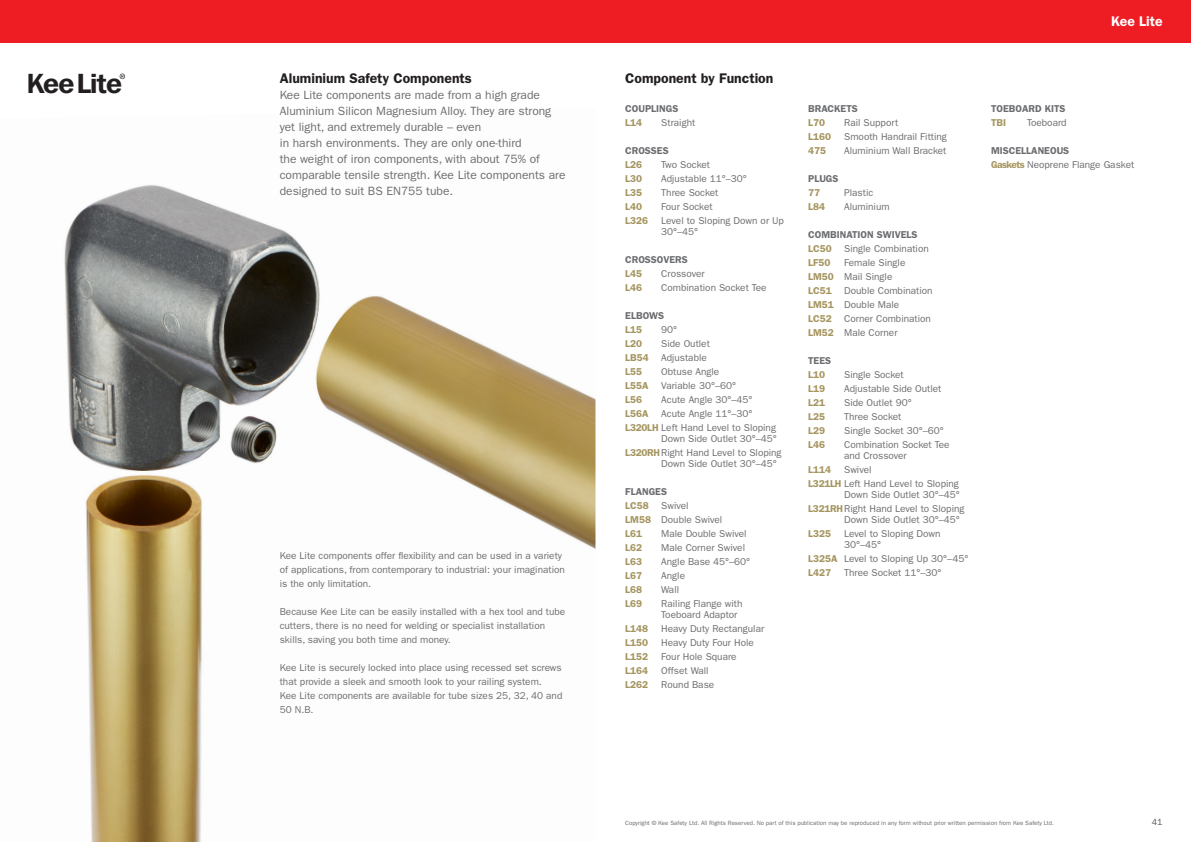
<style>
.page{position:relative;width:1191px;height:842px;background:#fff}
.page>*{position:absolute;margin:0;border:0;box-sizing:border-box;transform-origin:0 0}
.t1{font:600 27.6px "Franklin Gothic IT Cby BT";letter-spacing:-.025em;color:#231f20}
.t2{font:600 14px "ITC Franklin Gothic Std";color:#231f20}
.t3{font:600 14px "ITC Franklin Gothic Std";color:#fff}
.t4{font:12px/16px "ITC Franklin Gothic Std";color:#6c6d70}
.t5{font:10px/11px "ITC Franklin Gothic Std";color:#6c6d70}
.t6{font:600 10px "ITC Franklin Gothic Std";color:#a5955f}
.t7{font:600 10px/14px "ITC Franklin Gothic Std";color:#6c6d70}
.t8{font:9px "ITC Franklin Gothic Std";color:#57585a}
.t9{font:6.1px "ITC Franklin Gothic Std";color:#6c6d70}
.s1{color:#a5955f}
.s2{font-weight:600;color:#a5955f}
</style>
<div class="page">
<div style="left:0;top:0;width:1191px;height:43px;background:#ee1d23"></div>
<img style="left:64px;top:185px;width:531px;height:657px">
<svg style="left:120px;top:74px;width:5px;height:5px"></svg>
<p class="t1" style="left:27px;top:66px;width:97px">KeeLite</p>
<p class="t2" style="left:280px;top:70px;width:194px">Aluminium Safety Components</p>
<p class="t4" style="left:280px;top:87px;width:287px">Kee Lite components are made from a high grade Aluminium Silicon Magnesium Alloy. They are strong yet light, and extremely durable – even<br>in harsh environments. They are only one-third<br>the weight of iron components, with about 75% of comparable tensile strength. Kee Lite components are designed to suit BS EN755 tube.</p>
<p class="t5" style="left:280px;top:549px;width:286px;line-height:14px">Kee Lite components offer flexibility and can be used in a variety of applications, from contemporary to industrial: your imagination is the only limitation.</p>
<p class="t5" style="left:280px;top:605px;width:287px;line-height:14px">Because Kee Lite can be easily installed with a hex tool and tube cutters, there is no need for welding or specialist installation skills, saving you both time and money.</p>
<p class="t5" style="left:280px;top:661px;width:284px;line-height:14px">Kee Lite is securely locked into place using recessed set screws that provide a sleek and smooth look to your railing system.<br>Kee Lite components are available for tube sizes 25, 32, 40 and 50 N.B.</p>
<p class="t2" style="left:625px;top:70px;width:150px">Component by Function</p>
<p class="t7" style="left:625px;top:101px;width:55px">COUPLINGS<br><span class="s1">L14</span></p>
<p class="t5" style="left:661px;top:117px;width:35px">Straight</p>
<p class="t7" style="left:625px;top:143px;width:45px">CROSSES</p>
<p class="t6" style="left:625px;top:158px;width:18px">L26</p>
<p class="t5" style="left:661px;top:159px;width:50px">Two Socket</p>
<p class="t6" style="left:625px;top:172px;width:18px">L30</p>
<p class="t5" style="left:661px;top:173px;width:87px">Adjustable 11°–30°</p>
<p class="t6" style="left:625px;top:186px;width:18px">L35</p>
<p class="t5" style="left:661px;top:187px;width:59px">Three Socket</p>
<p class="t6" style="left:625px;top:200px;width:18px">L40</p>
<p class="t5" style="left:661px;top:201px;width:53px">Four Socket</p>
<p class="t6" style="left:625px;top:214px;width:24px">L326</p>
<p class="t5" style="left:661px;top:215px;width:124px">Level to Sloping Down or Up</p>
<p class="t5" style="left:661px;top:226px;width:38px">30°–45°</p>
<p class="t7" style="left:625px;top:252px;width:64px">CROSSOVERS</p>
<p class="t6" style="left:625px;top:267px;width:18px">L45</p>
<p class="t5" style="left:661px;top:268px;width:45px">Crossover</p>
<p class="t6" style="left:625px;top:281px;width:18px">L46</p>
<p class="t5" style="left:661px;top:282px;width:107px">Combination Socket Tee</p>
<p class="t7" style="left:625px;top:308px;width:40px">ELBOWS</p>
<p class="t6" style="left:625px;top:323px;width:18px">L15</p>
<p class="t5" style="left:661px;top:324px;width:17px">90°</p>
<p class="t6" style="left:625px;top:337px;width:18px">L20</p>
<p class="t5" style="left:661px;top:338px;width:50px">Side Outlet</p>
<p class="t5" style="left:625px;top:352px;width:83px"><span class="s2">LB54</span> Adjustable</p>
<p class="t6" style="left:625px;top:365px;width:18px">L55</p>
<p class="t5" style="left:661px;top:366px;width:59px">Obtuse Angle</p>
<p class="t6" style="left:625px;top:379px;width:25px">L55A</p>
<p class="t5" style="left:661px;top:380px;width:76px">Variable 30°–60°</p>
<p class="t6" style="left:625px;top:393px;width:18px">L56</p>
<p class="t5" style="left:661px;top:394px;width:93px">Acute Angle 30°–45°</p>
<p class="t6" style="left:625px;top:407px;width:25px">L56A</p>
<p class="t5" style="left:661px;top:408px;width:93px">Acute Angle 11°–30°</p>
<p class="t5" style="left:625px;top:422px;width:153px;text-align:right"><span class="s2">L320LH</span> Left Hand Level to Sloping<br>Down Side Outlet 30°–45°</p>
<p class="t5" style="left:661px;top:447px;width:122px;text-indent:-36px"><span class="s2">L320RH</span>Right Hand Level to Sloping<br>Down Side Outlet 30°–45°</p>
<p class="t7" style="left:625px;top:484px;width:43px">FLANGES</p>
<p class="t5" style="left:625px;top:500px;width:65px"><span class="s2">LC58</span> Swivel</p>
<p class="t5" style="left:625px;top:514px;width:98px"><span class="s2">LM58</span> Double Swivel</p>
<p class="t6" style="left:625px;top:527px;width:18px">L61</p>
<p class="t5" style="left:661px;top:528px;width:87px">Male Double Swivel</p>
<p class="t6" style="left:625px;top:541px;width:18px">L62</p>
<p class="t5" style="left:661px;top:542px;width:85px">Male Corner Swivel</p>
<p class="t6" style="left:625px;top:555px;width:18px">L63</p>
<p class="t5" style="left:661px;top:556px;width:90px">Angle Base 45°–60°</p>
<p class="t6" style="left:625px;top:569px;width:18px">L67</p>
<p class="t5" style="left:661px;top:570px;width:25px">Angle</p>
<p class="t6" style="left:625px;top:583px;width:18px">L68</p>
<p class="t5" style="left:661px;top:584px;width:19px">Wall</p>
<p class="t6" style="left:625px;top:597px;width:18px">L69</p>
<p class="t5" style="left:661px;top:598px;width:83px">Railing Flange with<br>Toeboard Adaptor</p>
<p class="t6" style="left:625px;top:622px;width:24px">L148</p>
<p class="t5" style="left:661px;top:623px;width:104px">Heavy Duty Rectangular</p>
<p class="t6" style="left:625px;top:636px;width:24px">L150</p>
<p class="t5" style="left:661px;top:637px;width:94px">Heavy Duty Four Hole</p>
<p class="t6" style="left:625px;top:650px;width:24px">L152</p>
<p class="t5" style="left:661px;top:651px;width:77px">Four Hole Square</p>
<p class="t6" style="left:625px;top:664px;width:24px">L164</p>
<p class="t5" style="left:661px;top:665px;width:49px">Offset Wall</p>
<p class="t6" style="left:625px;top:678px;width:24px">L262</p>
<p class="t5" style="left:661px;top:679px;width:54px">Round Base</p>
<p class="t3" style="left:1111px;top:13px;width:53px">Kee Lite</p>
<p class="t7" style="left:808px;top:101px;width:51px">BRACKETS</p>
<p class="t6" style="left:808px;top:116px;width:18px">L70</p>
<p class="t5" style="left:844px;top:117px;width:56px">Rail Support</p>
<p class="t6" style="left:808px;top:130px;width:24px">L160</p>
<p class="t5" style="left:844px;top:131px;width:104px">Smooth Handrail Fitting</p>
<p class="t6" style="left:808px;top:144px;width:19px">475</p>
<p class="t5" style="left:844px;top:145px;width:104px">Aluminium Wall Bracket</p>
<p class="t7" style="left:808px;top:171px;width:32px">PLUGS</p>
<p class="t6" style="left:808px;top:186px;width:13px">77</p>
<p class="t5" style="left:844px;top:187px;width:31px">Plastic</p>
<p class="t6" style="left:808px;top:200px;width:18px">L84</p>
<p class="t5" style="left:844px;top:201px;width:47px">Aluminium</p>
<p class="t7" style="left:808px;top:227px;width:111px">COMBINATION SWIVELS</p>
<p class="t5" style="left:808px;top:243px;width:122px"><span class="s2">LC50</span> Single Combination</p>
<p class="t6" style="left:808px;top:256px;width:24px">LF50</p>
<p class="t5" style="left:844px;top:257px;width:63px">Female Single</p>
<p class="t5" style="left:808px;top:271px;width:86px"><span class="s2">LM50</span> Mail Single</p>
<p class="t5" style="left:808px;top:285px;width:126px"><span class="s2">LC51</span> Double Combination</p>
<p class="t5" style="left:808px;top:299px;width:92px"><span class="s2">LM51</span> Double Male</p>
<p class="t5" style="left:808px;top:313px;width:124px"><span class="s2">LC52</span> Corner Combination</p>
<p class="t5" style="left:808px;top:327px;width:91px"><span class="s2">LM52</span> Male Corner</p>
<p class="t7" style="left:808px;top:353px;width:24px">TEES</p>
<p class="t6" style="left:808px;top:368px;width:18px">L10</p>
<p class="t5" style="left:844px;top:369px;width:61px">Single Socket</p>
<p class="t6" style="left:808px;top:382px;width:18px">L19</p>
<p class="t5" style="left:844px;top:383px;width:99px">Adjustable Side Outlet</p>
<p class="t6" style="left:808px;top:396px;width:18px">L21</p>
<p class="t5" style="left:844px;top:397px;width:69px">Side Outlet 90°</p>
<p class="t6" style="left:808px;top:410px;width:18px">L25</p>
<p class="t5" style="left:844px;top:411px;width:59px">Three Socket</p>
<p class="t6" style="left:808px;top:424px;width:18px">L29</p>
<p class="t5" style="left:844px;top:425px;width:101px">Single Socket 30°–60°</p>
<p class="t6" style="left:808px;top:438px;width:18px">L46</p>
<p class="t5" style="left:844px;top:439px;width:107px">Combination Socket Tee and Crossover</p>
<p class="t6" style="left:808px;top:463px;width:24px">L114</p>
<p class="t5" style="left:844px;top:464px;width:29px">Swivel</p>
<p class="t5" style="left:808px;top:478px;width:153px;text-align:right"><span class="s2">L321LH</span> Left Hand Level to Sloping<br>Down Side Outlet 30°–45°</p>
<p class="t5" style="left:844px;top:503px;width:122px;text-indent:-36px"><span class="s2">L321RH</span>Right Hand Level to Sloping<br>Down Side Outlet 30°–45°</p>
<p class="t6" style="left:808px;top:527px;width:24px">L325</p>
<p class="t5" style="left:844px;top:528px;width:98px">Level to Sloping Down<br>30°–45°</p>
<p class="t5" style="left:808px;top:553px;width:162px"><span class="s2">L325A</span> Level to Sloping Up 30°–45°</p>
<p class="t6" style="left:808px;top:566px;width:24px">L427</p>
<p class="t5" style="left:844px;top:567px;width:99px">Three Socket 11°–30°</p>
<p class="t7" style="left:991px;top:101px;width:76px">TOEBOARD KITS</p>
<p class="t6" style="left:991px;top:116px;width:16px">TBI</p>
<p class="t5" style="left:1027px;top:117px;width:41px">Toeboard</p>
<p class="t7" style="left:991px;top:143px;width:80px">MISCELLANEOUS</p>
<p class="t5" style="left:991px;top:159px;width:145px"><span class="s2">Gaskets</span> Neoprene Flange Gasket</p>
<p class="t9" style="left:625px;top:820px;width:430px">Copyright © Kee Safety Ltd. All Rights Reserved. No part of this publication may be reproduced in any form without prior written permission from Kee Safety Ltd.</p>
<p class="t8" style="left:1151px;top:817px;width:12px">41</p>
</div>
